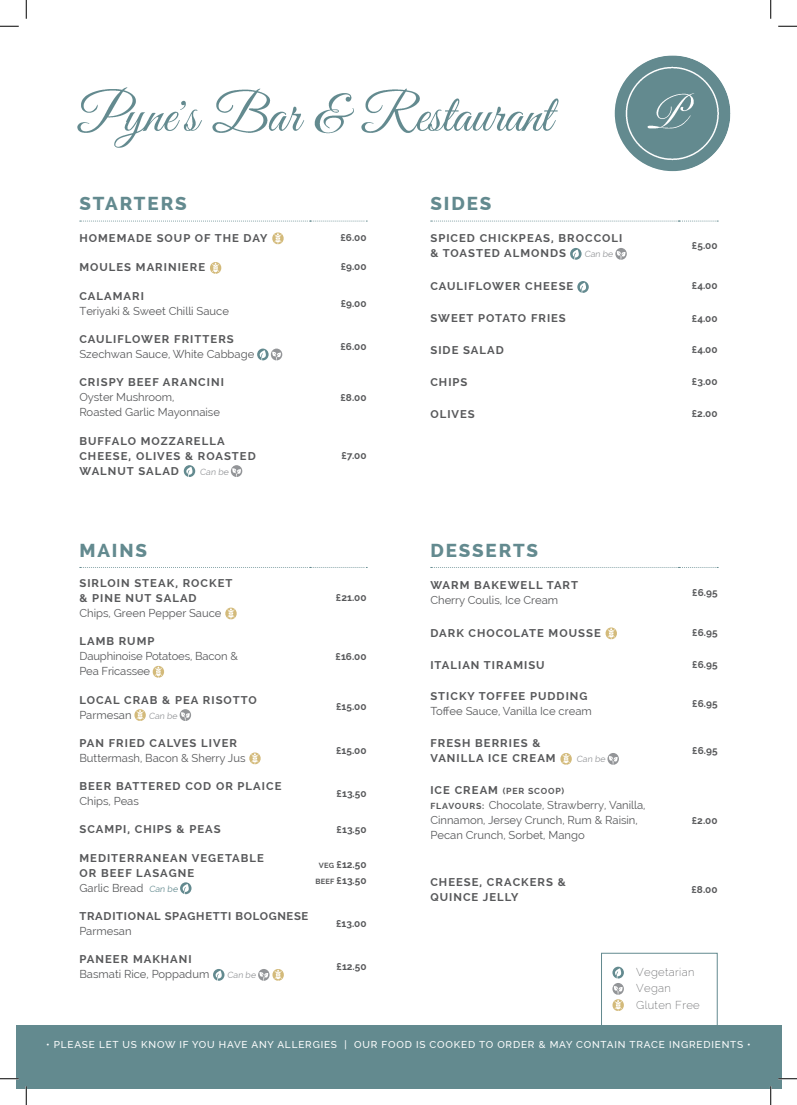
<style>
.page{position:relative;width:797px;height:1105px;background:#fff}
.page>*{position:absolute;margin:0;border:0;box-sizing:border-box;transform-origin:0 0}
._1_New_section_Head{font:800 18.75px "Raleway";letter-spacing:.1em;color:#638a8f}
._2__New_Dish_name{font:700 11.25px/15px "Raleway";letter-spacing:.09em;color:#57585a}
._2__New_Dish_name-2{font:11.25px/15px "Raleway";color:#57585a}
._3_New_Dish_Descript{font:11.25px/15px "Raleway";color:#57585a}
._2__New_Dish_name-3{font:700 11.25px "Raleway";letter-spacing:.06em;color:#57585a}
._3_New_Dish_Descript-2{font:200 11.25px "Raleway";letter-spacing:.03em;color:#57585a}
.MENUBODYTEXT{font:700 11.25px "Raleway";letter-spacing:.09em;color:#57585a}
._2__New_Dish_name-4{font:700 10px "Raleway";color:#57585a}
.BEDFORD_THEME_MENU_T{font:500 10px "Raleway";letter-spacing:.08em;color:#fff}
._2__New_Dish_name-5{font:8.75px "Raleway";color:#939598}
._2__New_Dish_name-6{font:700 8.75px "Raleway";letter-spacing:.09em;color:#57585a}
.s1{font-size:8.75px;color:#638a8f}
.s2{font-size:7.5px}
.s3{font-size:11.25px}
.s4{font-weight:700;font-size:8.75px}
</style>
<div class="page">
<svg style="left:80px;top:221px;width:287px;height:1px"></svg>
<svg style="left:272px;top:232px;width:12px;height:12px"></svg>
<svg style="left:210px;top:262px;width:12px;height:12px"></svg>
<svg style="left:257px;top:349px;width:25px;height:11px"></svg>
<svg style="left:184px;top:465px;width:11px;height:12px"></svg>
<svg style="left:231px;top:465px;width:11px;height:12px"></svg>
<svg style="left:430px;top:221px;width:288px;height:1px"></svg>
<svg style="left:570px;top:248px;width:11px;height:12px"></svg>
<svg style="left:615px;top:248px;width:12px;height:12px"></svg>
<svg style="left:577px;top:281px;width:11px;height:12px"></svg>
<img style="left:614px;top:55px;width:116px;height:116px;border-radius:58px">
<svg style="left:80px;top:567px;width:287px;height:1px"></svg>
<svg style="left:225px;top:607px;width:12px;height:12px"></svg>
<svg style="left:152px;top:666px;width:12px;height:12px"></svg>
<svg style="left:134px;top:709px;width:12px;height:12px"></svg>
<svg style="left:180px;top:709px;width:11px;height:12px"></svg>
<svg style="left:249px;top:752px;width:12px;height:12px"></svg>
<svg style="left:180px;top:882px;width:11px;height:12px"></svg>
<svg style="left:213px;top:969px;width:11px;height:12px"></svg>
<svg style="left:258px;top:969px;width:26px;height:12px"></svg>
<svg style="left:430px;top:567px;width:288px;height:1px"></svg>
<svg style="left:605px;top:627px;width:12px;height:12px"></svg>
<svg style="left:560px;top:753px;width:12px;height:12px"></svg>
<svg style="left:607px;top:753px;width:12px;height:12px"></svg>
<img style="left:77px;top:87px;width:482px;height:61px">
<svg style="left:612px;top:967px;width:12px;height:44px"></svg>
<div style="left:601px;top:953px;width:116px;height:86px;border:1px solid #638a8f"></div>
<div style="left:16px;top:1025px;width:765px;height:64px;background:#638a8f"></div>
<svg style="left:0;top:25px;width:19px;height:2px"></svg>
<svg style="left:778px;top:25px;width:19px;height:2px"></svg>
<svg style="left:0;top:1078px;width:19px;height:1px"></svg>
<svg style="left:778px;top:1078px;width:19px;height:1px"></svg>
<svg style="left:25px;top:0;width:2px;height:19px"></svg>
<svg style="left:25px;top:1086px;width:2px;height:19px"></svg>
<svg style="left:770px;top:0;width:1px;height:19px"></svg>
<svg style="left:770px;top:1086px;width:1px;height:19px"></svg>
<p class="_1_New_section_Head" style="left:79px;top:193px;width:109px">STARTERS</p>
<p class="MENUBODYTEXT" style="left:79px;top:231px;width:189px">HOMEMADE SOUP OF THE DAY</p>
<p class="_2__New_Dish_name-4" style="left:340px;top:231px;width:28px">£6.00</p>
<p class="_2__New_Dish_name" style="left:79px;top:260px;width:127px">MOULES MARINIERE</p>
<p class="_2__New_Dish_name-4" style="left:341px;top:261px;width:27px">£9.00</p>
<p class="_2__New_Dish_name" style="left:79px;top:288px;width:66px">CALAMARI</p>
<p class="_2__New_Dish_name-2" style="left:79px;top:303px;width:151px">Teriyaki &amp; Sweet Chilli Sauce</p>
<p class="_2__New_Dish_name-4" style="left:341px;top:297px;width:27px">£9.00</p>
<p class="_2__New_Dish_name" style="left:79px;top:331px;width:156px">CAULIFLOWER FRITTERS</p>
<p class="_2__New_Dish_name-2" style="left:79px;top:346px;width:176px">Szechwan Sauce, White Cabbage</p>
<p class="_2__New_Dish_name-4" style="left:340px;top:341px;width:28px">£6.00</p>
<p class="_2__New_Dish_name" style="left:79px;top:375px;width:146px">CRISPY BEEF ARANCINI</p>
<p class="_3_New_Dish_Descript" style="left:79px;top:390px;width:142px">Oyster Mushroom,<br>Roasted Garlic Mayonnaise</p>
<p class="_2__New_Dish_name-4" style="left:340px;top:391px;width:28px">£8.00</p>
<p class="_2__New_Dish_name" style="left:79px;top:433px;width:178px">BUFFALO MOZZARELLA<br>CHEESE, OLIVES &amp; ROASTED<br>WALNUT SALAD</p>
<p class="_2__New_Dish_name-4" style="left:341px;top:450px;width:27px">£7.00</p>
<p class="_2__New_Dish_name-5" style="left:200px;top:466px;width:31px">Can be</p>
<p class="_1_New_section_Head" style="left:79px;top:540px;width:69px">MAINS</p>
<p class="_2__New_Dish_name" style="left:79px;top:575px;width:154px">SIRLOIN STEAK, ROCKET &amp; PINE NUT SALAD</p>
<p class="_3_New_Dish_Descript" style="left:79px;top:605px;width:144px">Chips, Green Pepper Sauce</p>
<p class="_2__New_Dish_name-4" style="left:336px;top:592px;width:32px">£21.00</p>
<p class="_2__New_Dish_name" style="left:79px;top:634px;width:77px">LAMB RUMP</p>
<p class="_2__New_Dish_name-2" style="left:79px;top:649px;width:160px">Dauphinoise Potatoes, Bacon &amp;<br>Pea Fricassee</p>
<p class="_2__New_Dish_name-4" style="left:335px;top:650px;width:33px">£16.00</p>
<p class="_2__New_Dish_name" style="left:79px;top:692px;width:179px">LOCAL CRAB &amp; PEA RISOTTO</p>
<p class="_2__New_Dish_name-2" style="left:79px;top:707px;width:54px">Parmesan</p>
<p class="_2__New_Dish_name-5" style="left:149px;top:710px;width:31px">Can be</p>
<p class="_2__New_Dish_name-4" style="left:336px;top:701px;width:32px">£15.00</p>
<p class="_2__New_Dish_name" style="left:79px;top:735px;width:159px">PAN FRIED CALVES LIVER</p>
<p class="_3_New_Dish_Descript" style="left:79px;top:750px;width:168px">Buttermash, Bacon &amp; Sherry Jus</p>
<p class="_2__New_Dish_name" style="left:79px;top:779px;width:203px">BEER BATTERED COD OR PLAICE</p>
<p class="_3_New_Dish_Descript" style="left:79px;top:794px;width:61px">Chips, Peas</p>
<p class="_2__New_Dish_name-4" style="left:336px;top:744px;width:32px">£15.00</p>
<p class="_2__New_Dish_name-4" style="left:336px;top:788px;width:31px">£13.50</p>
<p class="_2__New_Dish_name" style="left:79px;top:822px;width:143px">SCAMPI, CHIPS &amp; PEAS</p>
<p class="_2__New_Dish_name-4" style="left:336px;top:823px;width:31px">£13.50</p>
<p class="_2__New_Dish_name" style="left:79px;top:850px;width:186px">MEDITERRANEAN VEGETABLE<br>OR BEEF LASAGNE</p>
<p class="_2__New_Dish_name-2" style="left:79px;top:880px;width:101px">Garlic Bread <span class="s1">Can be</span></p>
<p class="_2__New_Dish_name-4" style="left:319px;top:859px;width:49px"><span class="s2">VEG</span> £12.50</p>
<p class="_2__New_Dish_name-4" style="left:315px;top:874px;width:53px"><span class="s2">BEEF</span> £13.50</p>
<p class="_2__New_Dish_name-3" style="left:79px;top:909px;width:230px">TRADITIONAL SPAGHETTI BOLOGNESE</p>
<p class="_3_New_Dish_Descript" style="left:79px;top:923px;width:54px">Parmesan</p>
<p class="_2__New_Dish_name-4" style="left:336px;top:918px;width:32px">£13.00</p>
<p class="_1_New_section_Head" style="left:430px;top:193px;width:62px">SIDES</p>
<p class="_2__New_Dish_name" style="left:430px;top:231px;width:193px">SPICED CHICKPEAS, BROCCOLI &amp; TOASTED ALMONDS</p>
<p class="_2__New_Dish_name-5" style="left:584px;top:249px;width:31px">Can be</p>
<p class="_2__New_Dish_name-4" style="left:692px;top:240px;width:27px">£5.00</p>
<p class="_2__New_Dish_name" style="left:430px;top:279px;width:144px">CAULIFLOWER CHEESE</p>
<p class="_2__New_Dish_name-4" style="left:692px;top:280px;width:27px">£4.00</p>
<p class="_2__New_Dish_name" style="left:430px;top:311px;width:137px">SWEET POTATO FRIES</p>
<p class="_2__New_Dish_name-4" style="left:692px;top:312px;width:27px">£4.00</p>
<p class="_2__New_Dish_name" style="left:430px;top:343px;width:75px">SIDE SALAD</p>
<p class="_2__New_Dish_name-4" style="left:692px;top:344px;width:27px">£4.00</p>
<p class="_2__New_Dish_name" style="left:430px;top:374px;width:39px">CHIPS</p>
<p class="_2__New_Dish_name-4" style="left:692px;top:376px;width:27px">£3.00</p>
<p class="_2__New_Dish_name" style="left:430px;top:406px;width:46px">OLIVES</p>
<p class="_2__New_Dish_name-4" style="left:691px;top:408px;width:27px">£2.00</p>
<p class="_1_New_section_Head" style="left:430px;top:540px;width:109px">DESSERTS</p>
<p class="_2__New_Dish_name" style="left:430px;top:577px;width:149px">WARM BAKEWELL TART</p>
<p class="_3_New_Dish_Descript" style="left:430px;top:592px;width:129px">Cherry Coulis, Ice Cream</p>
<p class="_2__New_Dish_name-4" style="left:692px;top:586px;width:27px">£6.95</p>
<p class="_2__New_Dish_name" style="left:430px;top:625px;width:172px">DARK CHOCOLATE MOUSSE</p>
<p class="_2__New_Dish_name-4" style="left:692px;top:626px;width:27px">£6.95</p>
<p class="_2__New_Dish_name" style="left:430px;top:657px;width:116px">ITALIAN TIRAMISU</p>
<p class="_2__New_Dish_name-4" style="left:692px;top:659px;width:27px">£6.95</p>
<p class="_2__New_Dish_name" style="left:430px;top:689px;width:159px">STICKY TOFFEE PUDDING</p>
<p class="_3_New_Dish_Descript" style="left:430px;top:704px;width:163px">Toffee Sauce, Vanilla Ice cream</p>
<p class="_2__New_Dish_name-4" style="left:692px;top:698px;width:27px">£6.95</p>
<p class="_2__New_Dish_name" style="left:430px;top:736px;width:127px">FRESH BERRIES &amp;<br>VANILLA ICE CREAM</p>
<p class="_2__New_Dish_name-5" style="left:576px;top:754px;width:31px">Can be</p>
<p class="_2__New_Dish_name-6" style="left:430px;top:786px;width:135px"><span class="s3">ICE CREAM</span> (PER SCOOP)</p>
<p class="_2__New_Dish_name-2" style="left:430px;top:798px;width:217px"><span class="s4">FLAVOURS:</span> Chocolate, Strawberry, Vanilla,<br>Cinnamon, Jersey Crunch, Rum &amp; Raisin,<br>Pecan Crunch, Sorbet, Mango</p>
<p class="_2__New_Dish_name-4" style="left:692px;top:745px;width:27px">£6.95</p>
<p class="_2__New_Dish_name-4" style="left:691px;top:814px;width:27px">£2.00</p>
<p class="_2__New_Dish_name" style="left:430px;top:874px;width:137px">CHEESE, CRACKERS &amp;<br>QUINCE JELLY</p>
<p class="_2__New_Dish_name-4" style="left:691px;top:884px;width:28px">£8.00</p>
<p class="_2__New_Dish_name" style="left:79px;top:952px;width:114px">PANEER MAKHANI</p>
<p class="_2__New_Dish_name-2" style="left:79px;top:967px;width:131px">Basmati Rice, Poppadum</p>
<p class="_2__New_Dish_name-5" style="left:227px;top:970px;width:31px">Can be</p>
<p class="_2__New_Dish_name-4" style="left:336px;top:961px;width:32px">£12.50</p>
<p class="_3_New_Dish_Descript-2" style="left:636px;top:965px;width:60px">Vegetarian</p>
<p class="_3_New_Dish_Descript-2" style="left:636px;top:982px;width:36px">Vegan</p>
<p class="_3_New_Dish_Descript-2" style="left:636px;top:998px;width:65px">Gluten Free</p>
<p class="BEDFORD_THEME_MENU_T" style="left:46px;top:1039px;width:706px">• PLEASE LET US KNOW IF YOU HAVE ANY ALLERGIES | OUR FOOD IS COOKED TO ORDER &amp; MAY CONTAIN TRACE INGREDIENTS •</p>
</div>
